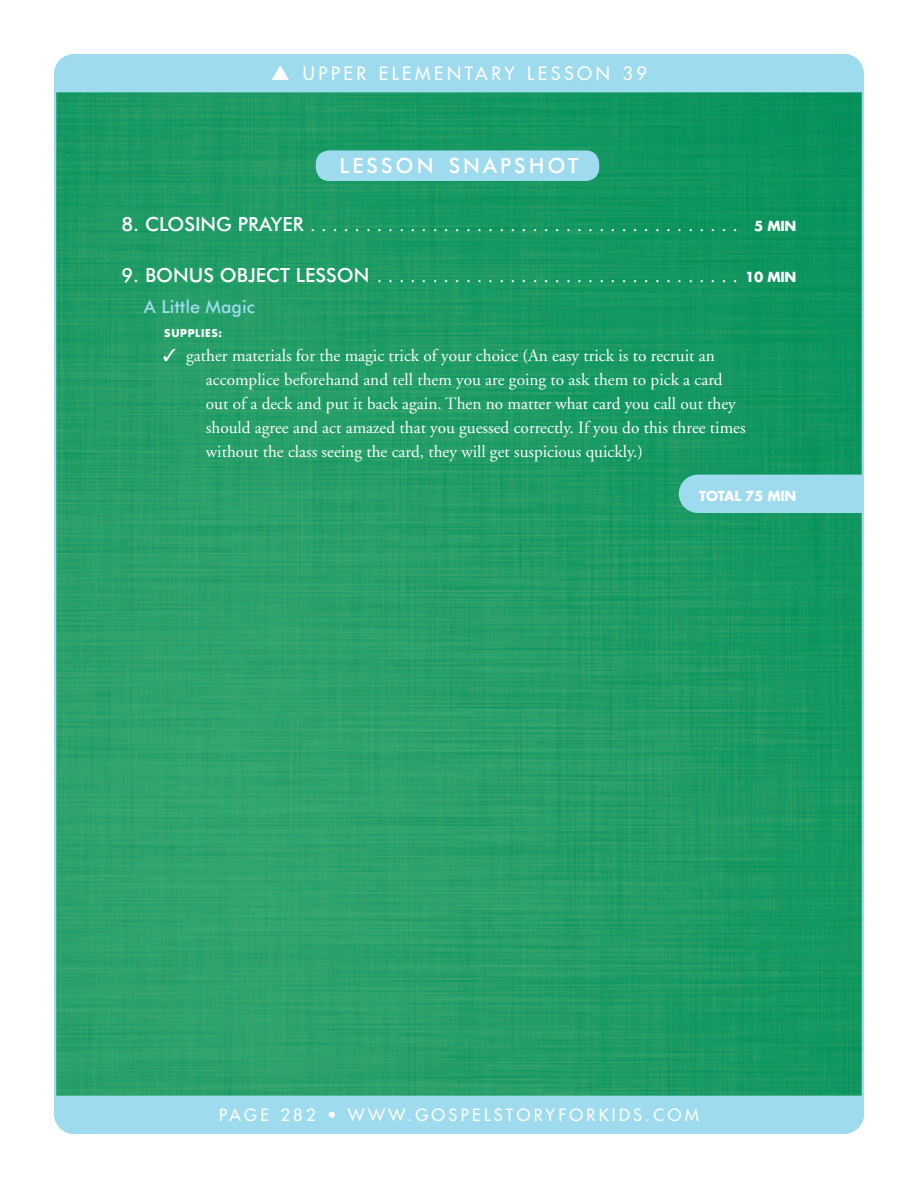
<style>
.page{position:relative;width:918px;height:1188px;background:#fff}
.page>*{position:absolute;margin:0;border:0;box-sizing:border-box;transform-origin:0 0}
.HEAD{font:500 21px "Futura BT";letter-spacing:.145em;color:#fff}
.LS_Subhead{font:19.5px "Adobe Garamond";color:#fff}
.t1{font:18px "Futura";letter-spacing:.2em;color:#fff}
.LS_Subhead_2{font:500 18px "Futura BT";color:#9edbee}
.t2{font:17.25px/24px "Adobe Garamond";color:#fff}
.t3{font:16.5px "Futura";letter-spacing:.2em;color:#fff}
.LS_Total_Mins{font:700 13.5px "Futura";letter-spacing:-.02em;color:#fff}
.LS_Supply_List_Inden{font:700 10.5px "Futura";letter-spacing:.06em;color:#fff}
.s1{font-family:"Futura BT";font-weight:500}
.s2{font-family:"Futura";font-weight:700;font-size:13.5px}
</style>
<div class="page">
<img style="left:57px;top:92px;width:804px;height:1004px">
<div style="left:54px;top:54px;width:810px;height:38px;background:#9edbee"></div>
<div style="left:54px;top:1096px;width:810px;height:38px;background:#9edbee"></div>
<div style="left:679px;top:475px;width:185px;height:38px;background:#9edbee"></div>
<div style="left:316px;top:150px;width:283px;height:31px;background:#9edbee;border-radius:14px"></div>
<p class="t1" style="left:271px;top:62px;width:377px">▲ UPPER ELEMENTARY LESSON 39</p>
<p class="HEAD" style="left:339px;top:153px;width:241px">LESSON SNAPSHOT</p>
<p class="LS_Subhead" style="left:122px;top:215px;width:677px"><span class="s1">8. CLOSING PRAYER</span>....................................... <span class="s2">5 MIN</span></p>
<p class="LS_Subhead" style="left:122px;top:266px;width:677px"><span class="s1">9. BONUS OBJECT LESSON</span>................................. <span class="s2">10 MIN</span></p>
<p class="LS_Subhead_2" style="left:144px;top:296px;width:112px">A Little Magic</p>
<p class="LS_Supply_List_Inden" style="left:164px;top:326px;width:60px">SUPPLIES:</p>
<p class="t2" style="left:206px;top:344px;width:541px;text-indent:-43px">✓ gather materials for the magic trick of your choice (An easy trick is to recruit an accomplice beforehand and tell them you are going to ask them to pick a card out of a deck and put it back again. Then no matter what card you call out they should agree and act amazed that you guessed correctly. If you do this three times without the class seeing the card, they will get suspicious quickly.)</p>
<p class="LS_Total_Mins" style="left:699px;top:487px;width:99px">TOTAL 75 MIN</p>
<p class="t3" style="left:219px;top:1105px;width:481px">PAGE 282 • WWW.GOSPELSTORYFORKIDS.COM</p>
</div>
